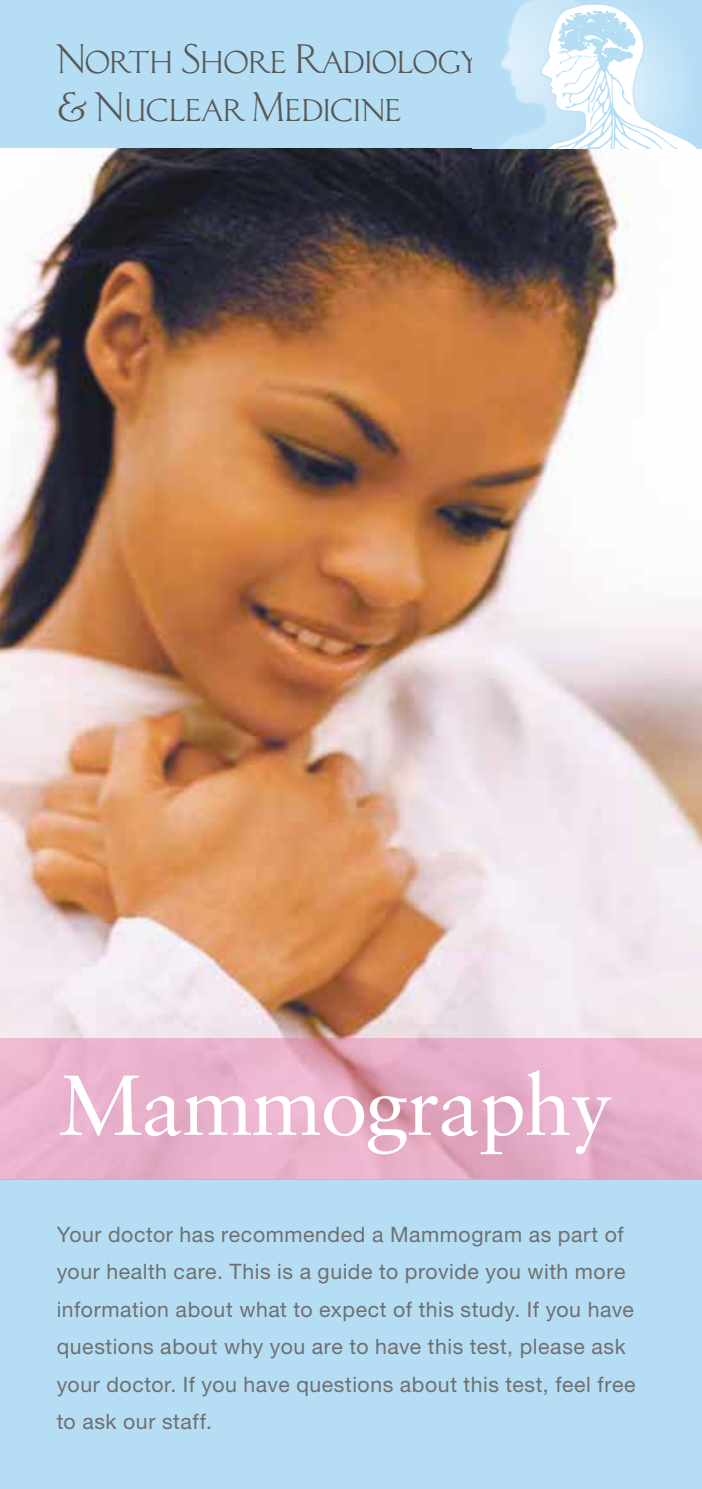
<style>
.page{position:relative;width:702px;height:1489px;background:#fff}
.page>*{position:absolute;margin:0;border:0;box-sizing:border-box;transform-origin:0 0}
.t1{font:85px "Sabon";letter-spacing:-.02em;color:#fff}
.t2{font:42.5px/47.5px "AT Classic Roman";letter-spacing:-.03em;color:#575756}
.t3{font:21.25px/37.5px "Helvetica Neue LT Std";letter-spacing:.025em;color:#706f6f}
</style>
<div class="page">
<div style="left:0;top:0;width:702px;height:149px;background:#b5def5"></div>
<img style="left:0;top:149px;width:702px;height:889px">
<div style="left:0;top:1179px;width:702px;height:309px;background:#b5def5"></div>
<svg style="left:0;top:1038px;width:702px;height:141px;background:#e7aec9"></svg>
<img style="left:428px;top:0;width:153px;height:149px">
<svg style="left:496px;top:4px;width:201px;height:145px"></svg>
<h2 class="t2" style="left:57px;top:36px;width:424px">North Shore Radiology &amp; Nuclear Medicine</h2>
<h1 class="t1" style="left:58px;top:1054px;width:556px">Mammography</h1>
<p class="t3" style="left:57px;top:1215px;width:580px">Your doctor has recommended a Mammogram as part of your health care. This is a guide to provide you with more information about what to expect of this study. If you have questions about why you are to have this test, please ask your doctor. If you have questions about this test, feel free to ask our staff.</p>
</div>
